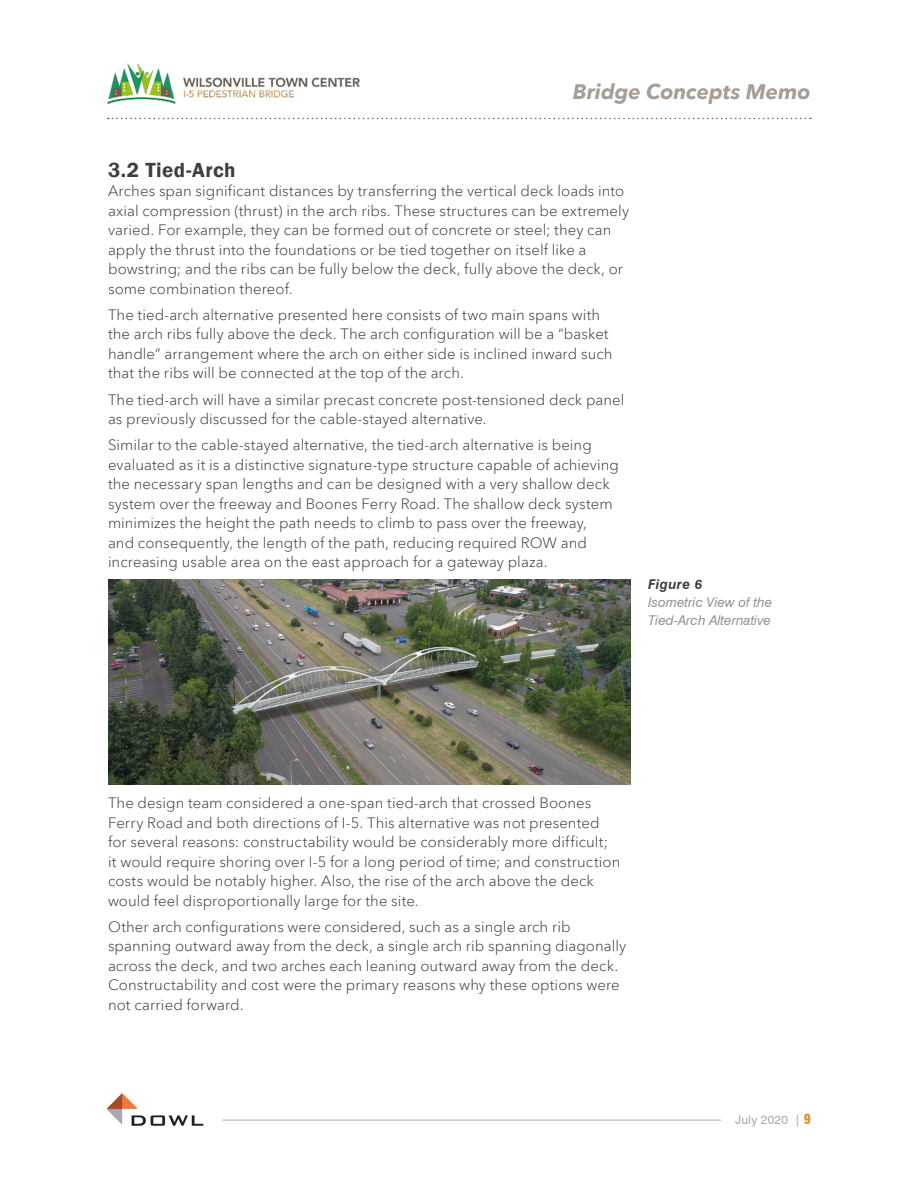
<style>
.page{position:relative;width:918px;height:1188px;background:#fff}
.page>*{position:absolute;margin:0;border:0;box-sizing:border-box;transform-origin:0 0}
.t1{font:italic 700 21px "Avenir Next LT Pro";color:#a69e97}
.Secondary_Heading{font:600 21px "Franklin Gothic";letter-spacing:.02em;color:#3e3e3f}
.Body{font:300 15px/19.5px "Avenir Next LT Pro";letter-spacing:.005em;color:#3e3e3f}
.Figure_Caption{font:italic 13.5px/18px "Swiss 721 BT";color:#939598}
.Figure_Title{font:italic 700 13.5px "Swiss 721 BT";letter-spacing:.03em;color:#3e3e3f}
.t2{font:12px "Swiss 721 BT";letter-spacing:.02em;color:#a8a9ad}
.s1{font-weight:900;font-stretch:condensed;font-size:13.5px;color:#da912c}
</style>
<div class="page">
<hr style="left:222px;top:1120px;width:519px;height:1px;background:#a8a9ad">
<div style="left:722px;top:1114px;width:89px;height:14px;background:#fff"></div>
<img style="left:108px;top:1093px;width:96px;height:33px">
<img style="left:108px;top:63px;width:252px;height:41px">
<svg style="left:108px;top:118px;width:703px;height:1px"></svg>
<img style="left:108px;top:579px;width:523px;height:205px">
<h1 class="t1" style="left:573px;top:79px;width:239px">Bridge Concepts Memo</h1>
<p class="Secondary_Heading" style="left:108px;top:157px;width:129px">3.2 Tied-Arch</p>
<p class="Body" style="left:108px;top:181px;width:523px">Arches span significant distances by transferring the vertical deck loads into axial compression (thrust) in the arch ribs. These structures can be extremely varied. For example, they can be formed out of concrete or steel; they can apply the thrust into the foundations or be tied together on itself like a bowstring; and the ribs can be fully below the deck, fully above the deck, or some combination thereof.</p>
<p class="Body" style="left:108px;top:305px;width:506px">The tied-arch alternative presented here consists of two main spans with the arch ribs fully above the deck. The arch configuration will be a “basket handle” arrangement where the arch on either side is inclined inward such that the ribs will be connected at the top of the arch.</p>
<p class="Body" style="left:108px;top:390px;width:518px">The tied-arch will have a similar precast concrete post-tensioned deck panel as previously discussed for the cable-stayed alternative.</p>
<p class="Body" style="left:108px;top:435px;width:512px">Similar to the cable-stayed alternative, the tied-arch alternative is being evaluated as it is a distinctive signature-type structure capable of achieving the necessary span lengths and can be designed with a very shallow deck system over the freeway and Boones Ferry Road. The shallow deck system minimizes the height the path needs to climb to pass over the freeway,<br>and consequently, the length of the path, reducing required ROW and increasing usable area on the east approach for a gateway plaza.</p>
<p class="Figure_Title" style="left:648px;top:576px;width:56px">Figure 6</p>
<p class="Figure_Caption" style="left:648px;top:593px;width:126px">Isometric View of the<br>Tied-Arch Alternative</p>
<p class="Body" style="left:108px;top:793px;width:514px">The design team considered a one-span tied-arch that crossed Boones Ferry Road and both directions of I-5. This alternative was not presented for several reasons: constructability would be considerably more difficult; it would require shoring over I-5 for a long period of time; and construction costs would be notably higher. Also, the rise of the arch above the deck would feel disproportionally large for the site.</p>
<p class="Body" style="left:108px;top:917px;width:520px">Other arch configurations were considered, such as a single arch rib spanning outward away from the deck, a single arch rib spanning diagonally across the deck, and two arches each leaning outward away from the deck.<br>Constructability and cost were the primary reasons why these options were not carried forward.</p>
<p class="t2" style="left:735px;top:1113px;width:77px">July 2020 | <span class="s1">9</span></p>
</div>
